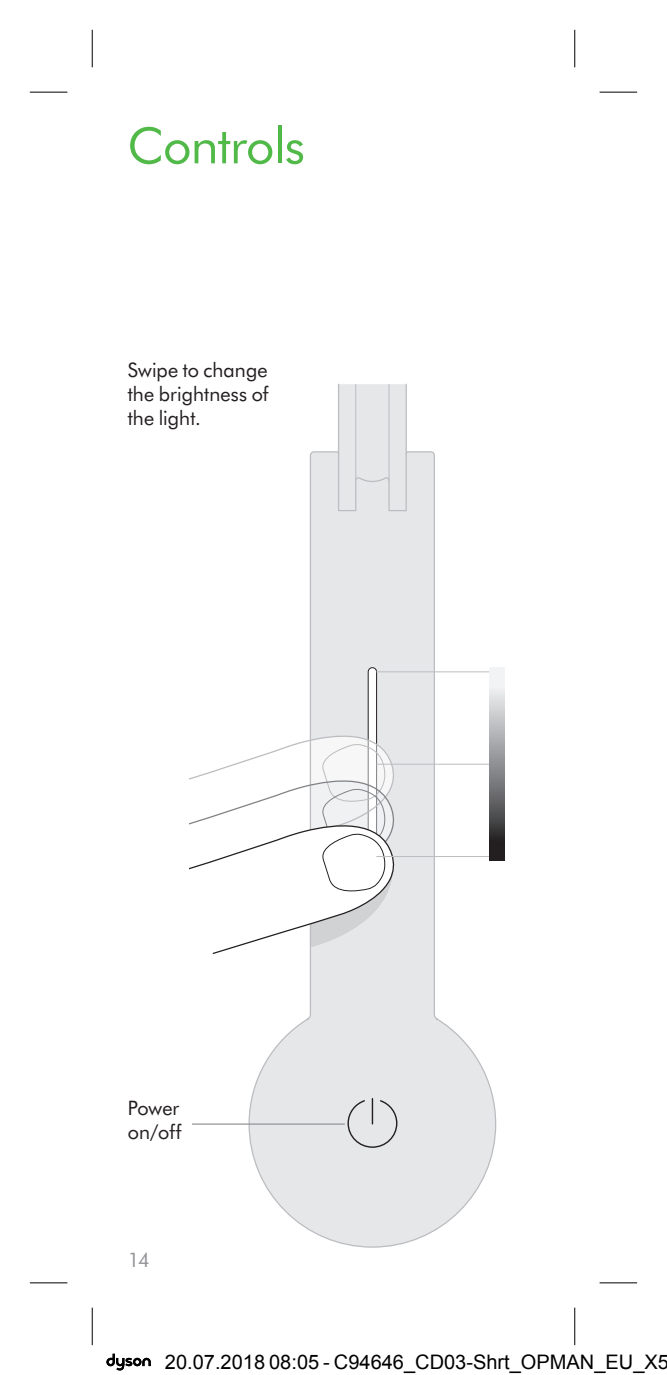
<style>
.page{position:relative;width:667px;height:1375px;background:#fff}
.page>*{position:absolute;margin:0;border:0;box-sizing:border-box;transform-origin:0 0}
.t1{font:50px "Futura B Tfor Dyson";letter-spacing:-.01em;color:#51b948}
.t2{font:20px/24px "Futura B Tfor Dyson";letter-spacing:.01em;color:#231f20}
.t3{font:20px "Arial";color:#000}
.t4{font:20px "Futura B Tfor Dyson";color:#939598}
</style>
<div class="page">
<div style="left:339px;top:384px;width:68px;height:67px;background:#e6e7e9"></div>
<hr style="left:405px;top:384px;width:1px;height:70px;background:#bcbdc0">
<svg style="left:248px;top:451px;width:248px;height:797px"></svg>
<hr style="left:337px;top:384px;width:2px;height:70px;background:#bcbdc0">
<hr style="left:388px;top:384px;width:1px;height:97px;background:#bcbdc0">
<hr style="left:355px;top:384px;width:1px;height:96px;background:#bcbdc0">
<hr style="left:371px;top:1098px;width:2px;height:26px;background:#231f20">
<svg style="left:346px;top:1099px;width:52px;height:49px;background:#d4d5d7"></svg>
<svg style="left:189px;top:667px;width:206px;height:288px"></svg>
<hr style="left:376px;top:671px;width:113px;height:1px;background:#bcbdc0">
<hr style="left:376px;top:764px;width:113px;height:1px;background:#bcbdc0">
<hr style="left:376px;top:856px;width:113px;height:1px;background:#bcbdc0">
<svg style="left:489px;top:668px;width:14px;height:193px;background:#8c8d8f"></svg>
<hr style="left:192px;top:1123px;width:152px;height:2px;background:#939598">
<svg style="left:575px;top:30px;width:1px;height:37px"></svg>
<svg style="left:575px;top:1307px;width:1px;height:38px"></svg>
<hr style="left:30px;top:92px;width:37px;height:1px;background:#000">
<hr style="left:599px;top:92px;width:37px;height:1px;background:#000">
<hr style="left:30px;top:1282px;width:37px;height:1px;background:#000">
<hr style="left:599px;top:1282px;width:37px;height:1px;background:#000">
<hr style="left:92px;top:30px;width:1px;height:37px;background:#000">
<hr style="left:92px;top:1307px;width:1px;height:38px;background:#000">
<hr style="left:574px;top:30px;width:1px;height:37px;background:#000">
<hr style="left:574px;top:1307px;width:1px;height:38px;background:#000">
<svg style="left:106px;top:1354px;width:45px;height:16px"></svg>
<h1 class="t1" style="left:128px;top:111px;width:178px">Controls</h1>
<p class="t2" style="left:128px;top:357px;width:142px;text-align:justify">Swipe to change the brightness of the light.</p>
<p class="t2" style="left:128px;top:1095px;width:55px">Power on/off</p>
<p class="t4" style="left:128px;top:1246px;width:24px">14</p>
<p class="t3" style="left:165px;top:1351px;width:505px">20.07.2018 08:05 - C94646_CD03-Shrt_OPMAN_EU_X5</p>
</div>
